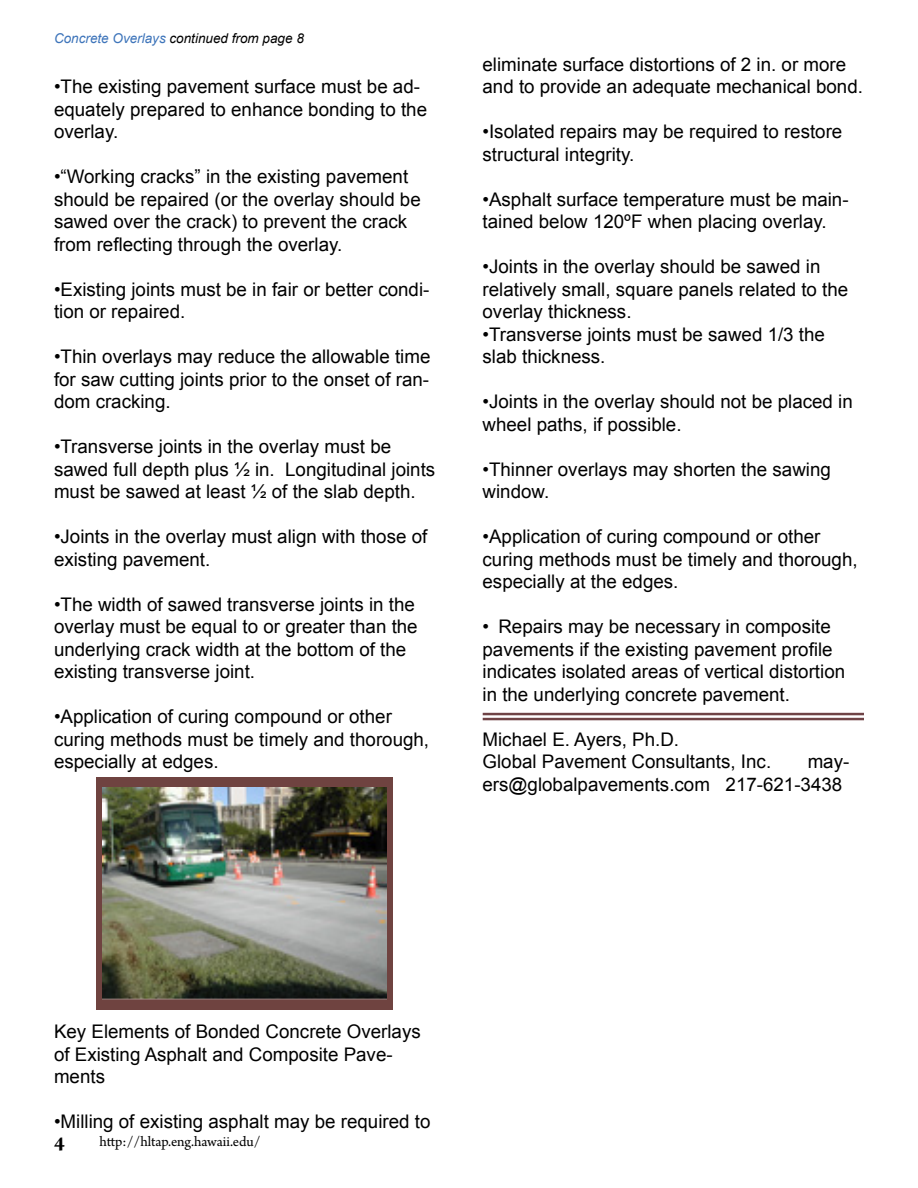
<style>
.page{position:relative;width:918px;height:1188px;background:#fff}
.page>*{position:absolute;margin:0;border:0;box-sizing:border-box;transform-origin:0 0}
.t1{font:700 21px "Arno Pro";color:#000}
.t2{font:18.75px/22.5px "Arial";color:#000}
.t3{font:15px "Arno Pro";letter-spacing:-.005em;color:#000}
.t4{font:italic 13.5px "Arial";color:#000}
.s1{color:#3d74ba}
</style>
<div class="page">
<hr style="left:483px;top:713px;width:381px;height:2px;background:#6f4346">
<hr style="left:483px;top:718px;width:381px;height:2px;background:#6f4346">
<div style="left:96px;top:778px;width:297px;height:232px;background:#6f4340"></div>
<img style="left:103px;top:787px;width:284px;height:213px">
<p class="t4" style="left:54px;top:29px;width:251px"><span class="s1">Concrete Overlays</span> continued from page 8</p>
<p class="t2" style="left:54px;top:76px;width:375px">•The existing pavement surface must be ad&shy;equately prepared to enhance bonding to the overlay.</p>
<p class="t2" style="left:54px;top:166px;width:368px">•“Working cracks” in the existing pavement should be repaired (or the overlay should be sawed over the crack) to prevent the crack from reflecting through the overlay.</p>
<p class="t2" style="left:54px;top:278px;width:377px">•Existing joints must be in fair or better condi&shy;tion or repaired.</p>
<p class="t2" style="left:54px;top:346px;width:378px;text-align:justify">•Thin overlays may reduce the allowable time for saw cutting joints prior to the onset of ran&shy;dom cracking.</p>
<p class="t2" style="left:54px;top:436px;width:383px">•Transverse joints in the overlay must be sawed full depth plus ½ in. Longitudinal joints must be sawed at least ½ of the slab depth.</p>
<p class="t2" style="left:54px;top:526px;width:375px">•Joints in the overlay must align with those of existing pavement.</p>
<p class="t2" style="left:54px;top:593px;width:365px">•The width of sawed transverse joints in the overlay must be equal to or greater than the underlying crack width at the bottom of the existing transverse joint.</p>
<p class="t2" style="left:54px;top:706px;width:377px">•Application of curing compound or other curing methods must be timely and thorough, especially at edges.</p>
<p class="t2" style="left:483px;top:53px;width:382px">eliminate surface distortions of 2 in. or more and to provide an adequate mechanical bond.</p>
<p class="t2" style="left:483px;top:121px;width:361px">•Isolated repairs may be required to restore structural integrity.</p>
<p class="t2" style="left:483px;top:188px;width:368px">•Asphalt surface temperature must be main&shy;tained below 120ºF when placing overlay.</p>
<p class="t2" style="left:483px;top:256px;width:367px">•Joints in the overlay should be sawed in relatively small, square panels related to the overlay thickness.</p>
<p class="t2" style="left:483px;top:323px;width:344px">•Transverse joints must be sawed 1/3 the slab thickness.</p>
<p class="t2" style="left:483px;top:391px;width:372px">•Joints in the overlay should not be placed in wheel paths, if possible.</p>
<p class="t2" style="left:483px;top:458px;width:350px">•Thinner overlays may shorten the sawing window.</p>
<p class="t2" style="left:483px;top:526px;width:377px">•Application of curing compound or other curing methods must be timely and thorough, especially at the edges.</p>
<p class="t2" style="left:483px;top:616px;width:364px">• Repairs may be necessary in composite pavements if the existing pavement profile indicates isolated areas of vertical distortion in the underlying concrete pavement.</p>
<p class="t2" style="left:483px;top:728px;width:290px">Michael E. Ayers, Ph.D.<br>Global Pavement Consultants, Inc.</p>
<p class="t2" style="left:483px;top:751px;width:368px;text-indent:325px">may&shy;ers@globalpavements.com 217-621-3438</p>
<p class="t2" style="left:54px;top:1021px;width:368px">Key Elements of Bonded Concrete Overlays of Existing Asphalt and Composite Pave&shy;ments</p>
<p class="t2" style="left:54px;top:1111px;width:378px">•Milling of existing asphalt may be required to</p>
<p class="t1" style="left:54px;top:1132px;width:12px">4</p>
<p class="t3" style="left:99px;top:1132px;width:163px">http://hltap.eng.hawaii.edu/</p>
</div>
